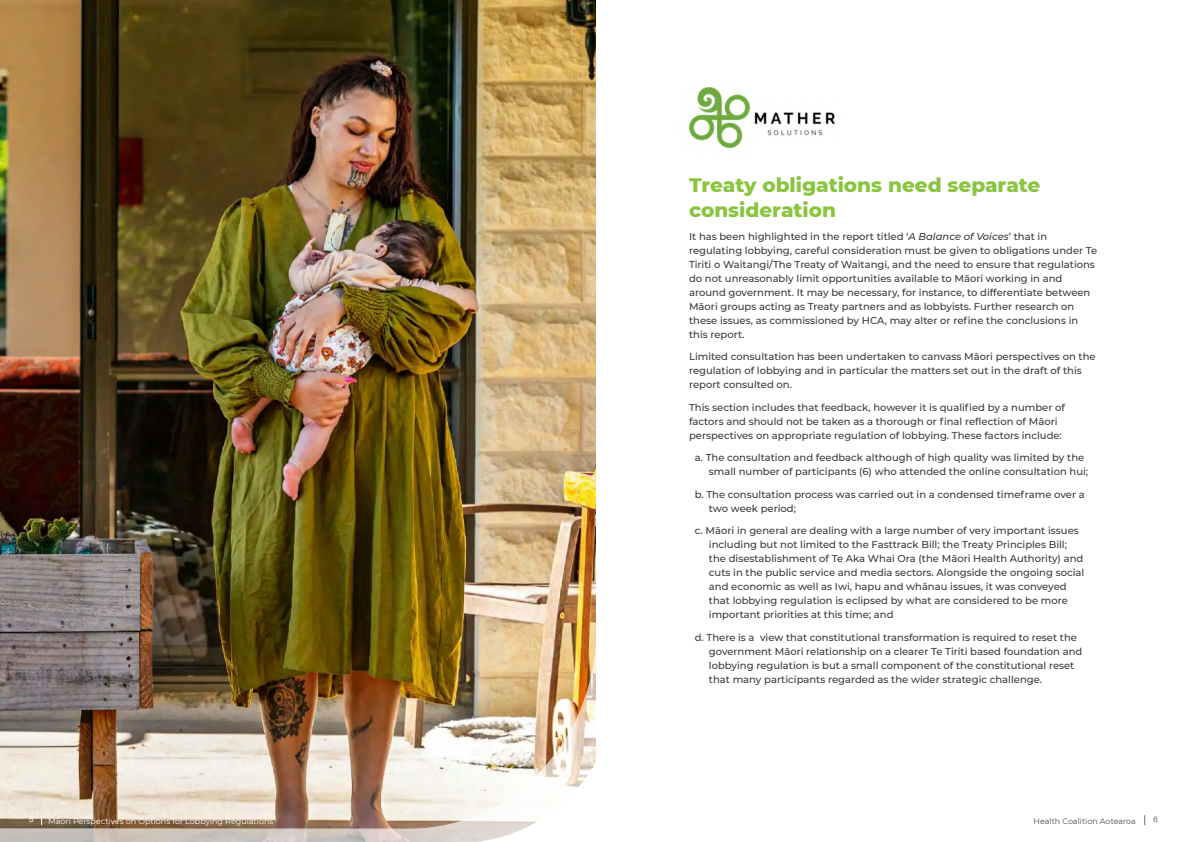
<style>
.page{position:relative;width:1191px;height:842px;background:#fff}
.page>*{position:absolute;margin:0;border:0;box-sizing:border-box;transform-origin:0 0}
.t1{font:800 20px/25px "Montserrat";color:#8ac540}
.t2{font:500 10px/14px "Montserrat";color:#39393f}
.t3{font:8px "Montserrat";color:#fff}
.t4{font:8px "Montserrat";color:#4d4e4d}
.t5{font:8px "Helvetica";color:#6d6e71}
.t6{font:8px "Helvetica";color:#fff}
.s1{font-style:italic}
</style>
<div class="page">
<img style="left:0;top:0;width:595px;height:622px">
<img style="left:0;top:622px;width:596px;height:220px">
<img style="left:687px;top:87px;width:149px;height:62px">
<p class="t6" style="left:29px;top:813px;width:6px">5</p>
<p class="t3" style="left:48px;top:816px;width:227px">Māori Perspectives on Options for Lobbying Regulations</p>
<h1 class="t1" style="left:689px;top:172px;width:353px">Treaty obligations need separate consideration</h1>
<p class="t2" style="left:689px;top:229px;width:410px">It has been highlighted in the report titled ‘<span class="s1">A Balance of Voices</span>’ that in regulating lobbying, careful consideration must be given to obligations under Te Tiriti o Waitangi/The Treaty of Waitangi, and the need to ensure that regulations do not unreasonably limit opportunities available to Māori working in and around government. It may be necessary, for instance, to differentiate between Māori groups acting as Treaty partners and as lobbyists. Further research on these issues, as commissioned by HCA, may alter or refine the conclusions in this report.</p>
<p class="t2" style="left:689px;top:349px;width:408px">Limited consultation has been undertaken to canvass Māori perspectives on the regulation of lobbying and in particular the matters set out in the draft of this report consulted on.</p>
<p class="t2" style="left:689px;top:400px;width:377px">This section includes that feedback, however it is qualified by a number of factors and should not be taken as a thorough or final reflection of Māori perspectives on appropriate regulation of lobbying. These factors include:</p>
<p class="t2" style="left:709px;top:450px;width:381px;text-indent:-14px">a. The consultation and feedback although of high quality was limited by the small number of participants (6) who attended the online consultation hui;</p>
<p class="t2" style="left:709px;top:487px;width:377px;text-indent:-14px">b. The consultation process was carried out in a condensed timeframe over a two week period;</p>
<p class="t2" style="left:709px;top:523px;width:377px;text-indent:-14px">c. Māori in general are dealing with a large number of very important issues including but not limited to the Fasttrack Bill; the Treaty Principles Bill; the disestablishment of Te Aka Whai Ora (the Māori Health Authority) and cuts in the public service and media sectors. Alongside the ongoing social and economic as well as Iwi, hapu and whānau issues, it was conveyed that lobbying regulation is eclipsed by what are considered to be more important priorities at this time; and</p>
<p class="t2" style="left:709px;top:630px;width:375px;text-indent:-14px">d. There is a view that constitutional transformation is required to reset the government Māori relationship on a clearer Te Tiriti based foundation and lobbying regulation is but a small component of the constitutional reset that many participants regarded as the wider strategic challenge.</p>
<p class="t4" style="left:1033px;top:816px;width:104px">Health Coalition Aotearoa</p>
<p class="t5" style="left:1153px;top:813px;width:6px">6</p>
</div>
